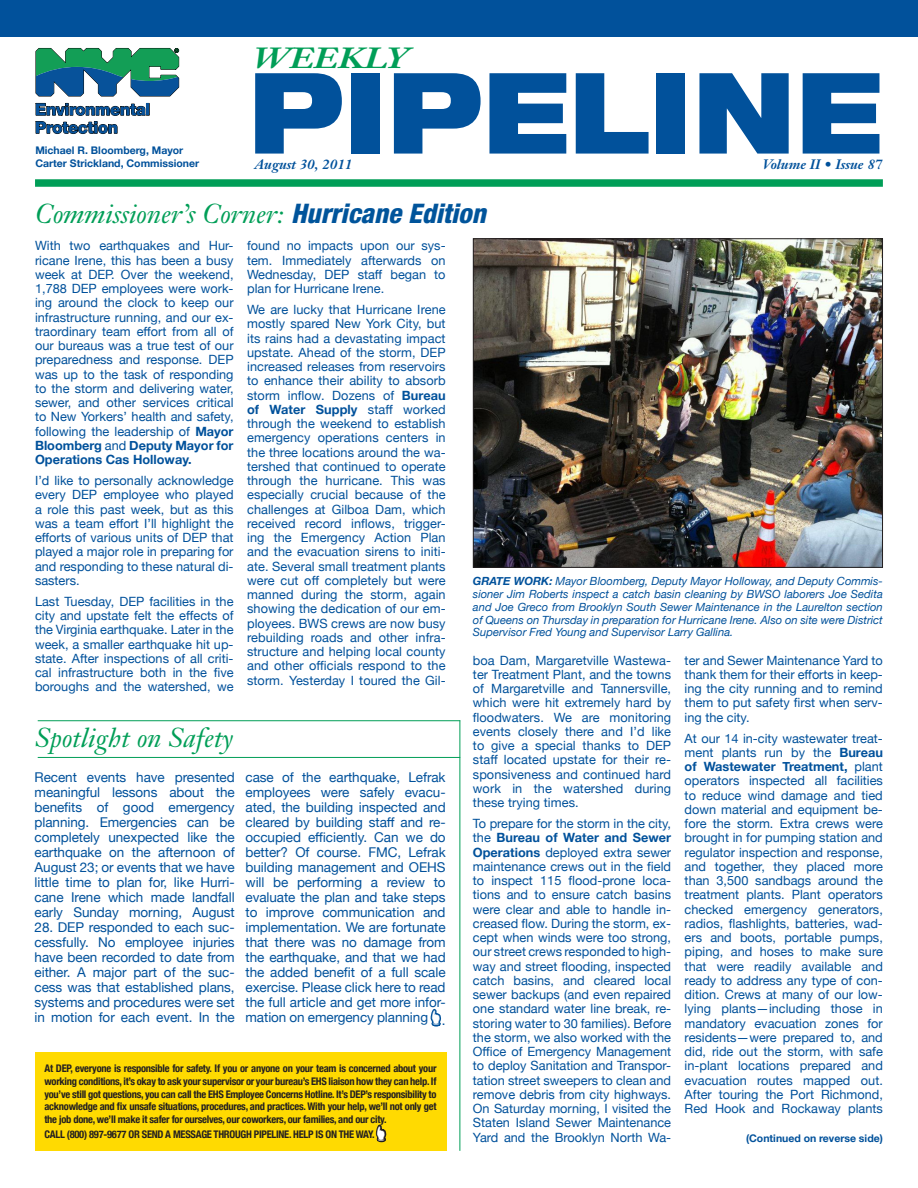
<style>
.page{position:relative;width:918px;height:1188px;background:#fff}
.page>*{position:absolute;margin:0;border:0;box-sizing:border-box;transform-origin:0 0}
.t1{font:900 expanded 112.5px "Helvetica Neue";color:#01519b;scale:.9 1}
.t2{font:italic 700 28.8px "Janson Text";color:#009e57;scale:1.25 1}
.t3{font:italic 27px "Janson Text";color:#009e57}
.body{font:13.5px/15px "Helvetica Neue";letter-spacing:-.005em;color:#01519b;text-align:justify}
.t4{font:italic 700 13.5px "Janson Text";color:#01519b}
.body-2{font:12.75px/14.2px "Helvetica Neue";color:#01519b;text-align:justify}
.body-3{font:italic 11.25px/12.8px "Helvetica Neue";color:#01519b;text-align:justify}
.t5{font:700 condensed 10.5px/12.6px "Helvetica Neue";letter-spacing:-.025em;color:#231f20;text-align:justify}
.t6{font:700 10.5px "Helvetica Neue";color:#01519b}
.s1{font-family:"Helvetica Neue";font-weight:800;font-stretch:condensed;color:#00549b}
.s2{font-weight:700}
</style>
<div class="page">
<svg style="left:35px;top:103px;width:114px;height:31px"></svg>
<svg style="left:35px;top:48px;width:144px;height:49px"></svg>
<div style="left:35px;top:179px;width:848px;height:8px;background:#009e57"></div>
<div style="left:0;top:0;width:918px;height:36px;background:#01519b"></div>
<hr style="left:38px;top:720px;width:422px;height:1px;background:#009e57">
<hr style="left:38px;top:757px;width:422px;height:1px;background:#009e57">
<div style="left:35px;top:1052px;width:411px;height:99px;background:#ffda01"></div>
<img style="left:475px;top:240px;width:406px;height:326px">
<div style="left:473px;top:238px;width:410px;height:330px;border:1px solid #231f20"></div>
<hr style="left:460px;top:720px;width:1px;height:431px;background:#009e57">
<svg style="left:430px;top:1008px;width:11px;height:19px"></svg>
<svg style="left:375px;top:1124px;width:12px;height:19px"></svg>
<p class="t6" style="left:35px;top:141px;width:150px">Michael R. Bloomberg, Mayor</p>
<p class="t6" style="left:35px;top:153px;width:165px">Carter Strickland, Commissioner</p>
<p class="t2" style="left:253px;top:39px;width:126px">WEEKLY</p>
<p class="t1" style="left:248px;top:40px;width:706px">PIPELINE</p>
<p class="t4" style="left:255px;top:155px;width:99px">August 30, 2011</p>
<p class="t4" style="left:763px;top:155px;width:121px">Volume II • Issue 87</p>
<p class="t3" style="left:35px;top:197px;width:452px">Commissioner’s Corner: <span class="s1">Hurricane Edition</span></p>
<p class="body-2" style="left:247px;top:238px;width:200px">found no impacts upon our sys&shy;tem. Immediately afterwards on Wednesday, DEP staff began to plan for Hurricane Irene.</p>
<p class="body-2" style="left:247px;top:302px;width:200px">We are lucky that Hurricane Irene mostly spared New York City, but its rains had a devastating impact upstate. Ahead of the storm, DEP increased releases from reservoirs to enhance their ability to absorb storm inflow. Dozens of <span class="s2">Bureau of Water Supply</span> staff worked through the weekend to establish emergency operations centers in the three locations around the wa&shy;tershed that continued to operate through the hurricane. This was especially crucial because of the challenges at Gilboa Dam, which received record inflows, trigger&shy;ing the Emergency Action Plan and the evacuation sirens to initi&shy;ate. Several small treatment plants were cut off completely but were manned during the storm, again showing the dedication of our em&shy;ployees. BWS crews are now busy rebuilding roads and other infra&shy;structure and helping local county and other officials respond to the storm. Yesterday I toured the Gil-</p>
<p class="body-2" style="left:35px;top:238px;width:200px">With two earthquakes and Hur&shy;ricane Irene, this has been a busy week at DEP. Over the weekend, 1,788 DEP employees were work&shy;ing around the clock to keep our infrastructure running, and our ex&shy;traordinary team effort from all of our bureaus was a true test of our preparedness and response. DEP was up to the task of responding to the storm and delivering water, sewer, and other services critical to New Yorkers’ health and safety, following the leadership of <span class="s2">Mayor Bloomberg</span> and <span class="s2">Deputy Mayor for Operations Cas Holloway.</span></p>
<p class="body-2" style="left:35px;top:473px;width:200px">I’d like to personally acknowledge every DEP employee who played a role this past week, but as this was a team effort I’ll highlight the efforts of various units of DEP that played a major role in preparing for and responding to these natural di&shy;sasters.</p>
<p class="body-2" style="left:35px;top:593px;width:200px">Last Tuesday, DEP facilities in the city and upstate felt the effects of the Virginia earthquake. Later in the week, a smaller earthquake hit up&shy;state. After inspections of all criti&shy;cal infrastructure both in the five boroughs and the watershed, we</p>
<p class="body-3" style="left:473px;top:575px;width:411px"><span class="s2">GRATE WORK:</span> Mayor Bloomberg, Deputy Mayor Holloway, and Deputy Commis&shy;sioner Jim Roberts inspect a catch basin cleaning by BWSO laborers Joe Sedita and Joe Greco from Brooklyn South Sewer Maintenance in the Laurelton section of Queens on Thursday in preparation for Hurricane Irene. Also on site were District Supervisor Fred Young and Supervisor Larry Gallina.</p>
<p class="body-2" style="left:685px;top:652px;width:200px">ter and Sewer Maintenance Yard to thank them for their efforts in keep&shy;ing the city running and to remind them to put safety first when serv&shy;ing the city.</p>
<p class="body-2" style="left:685px;top:730px;width:200px">At our 14 in-city wastewater treat&shy;ment plants run by the <span class="s2">Bureau of Wastewater Treatment,</span> plant operators inspected all facilities to reduce wind damage and tied down material and equipment be&shy;fore the storm. Extra crews were brought in for pumping station and regulator inspection and response, and together, they placed more than 3,500 sandbags around the treatment plants. Plant operators checked emergency generators, radios, flashlights, batteries, wad&shy;ers and boots, portable pumps, piping, and hoses to make sure that were readily available and ready to address any type of con&shy;dition. Crews at many of our low&shy;lying plants—including those in mandatory evacuation zones for residents—were prepared to, and did, ride out the storm, with safe in-plant locations prepared and evacuation routes mapped out.<br>After touring the Port Richmond, Red Hook and Rockaway plants</p>
<p class="body-2" style="left:473px;top:652px;width:200px">boa Dam, Margaretville Wastewa&shy;ter Treatment Plant, and the towns of Margaretville and Tannersville, which were hit extremely hard by floodwaters. We are monitoring events closely there and I’d like to give a special thanks to DEP staff located upstate for their re&shy;sponsiveness and continued hard work in the watershed during these trying times.</p>
<p class="body-2" style="left:473px;top:816px;width:200px">To prepare for the storm in the city, the <span class="s2">Bureau of Water and Sewer Operations</span> deployed extra sewer maintenance crews out in the field to inspect 115 flood-prone loca&shy;tions and to ensure catch basins were clear and able to handle in&shy;creased flow. During the storm, ex&shy;cept when winds were too strong, our street crews responded to high&shy;way and street flooding, inspected catch basins, and cleared local sewer backups (and even repaired one standard water line break, re&shy;storing water to 30 families). Before the storm, we also worked with the Office of Emergency Management to deploy Sanitation and Transpor&shy;tation street sweepers to clean and remove debris from city highways.<br>On Saturday morning, I visited the Staten Island Sewer Maintenance Yard and the Brooklyn North Wa-</p>
<p class="t3" style="left:35px;top:721px;width:200px">Spotlight on Safety</p>
<p class="body" style="left:246px;top:769px;width:202px">case of the earthquake, Lefrak employees were safely evacu&shy;ated, the building inspected and cleared by building staff and re&shy;occupied efficiently. Can we do better? Of course. FMC, Lefrak building management and OEHS will be performing a review to evaluate the plan and take steps to improve communication and implementation. We are fortunate that there was no damage from the earthquake, and that we had the added benefit of a full scale exercise. Please click here to read the full article and get more infor&shy;mation on emergency planning .</p>
<p class="body" style="left:35px;top:769px;width:202px">Recent events have presented meaningful lessons about the benefits of good emergency planning. Emergencies can be completely unexpected like the earthquake on the afternoon of August 23; or events that we have little time to plan for, like Hurri&shy;cane Irene which made landfall early Sunday morning, August</p>
<p class="body" style="left:35px;top:919px;width:202px">28. DEP responded to each suc&shy;cessfully. No employee injuries have been recorded to date from either. A major part of the suc&shy;cess was that established plans, systems and procedures were set in motion for each event. In the</p>
<p class="t5" style="left:44px;top:1062px;width:394px">At DEP, everyone is responsible for safety. If you or anyone on your team is concerned about your working conditions, it’s okay to ask your supervisor or your bureau’s EHS liaison how they can help. If you’ve still got questions, you can call the EHS Employee Concerns Hotline. It’s DEP’s responsibility to acknowledge and fix unsafe situations, procedures, and practices. With your help, we’ll not only get the job done, we’ll make it safer for ourselves, our coworkers, our families, and our city.</p>
<p class="t5" style="left:44px;top:1127px;width:332px">CALL (800) 897-9677 OR SEND A MESSAGE THROUGH PIPELINE. HELP IS ON THE WAY.</p>
<p class="t6" style="left:746px;top:1128px;width:138px">(Continued on reverse side)</p>
</div>
